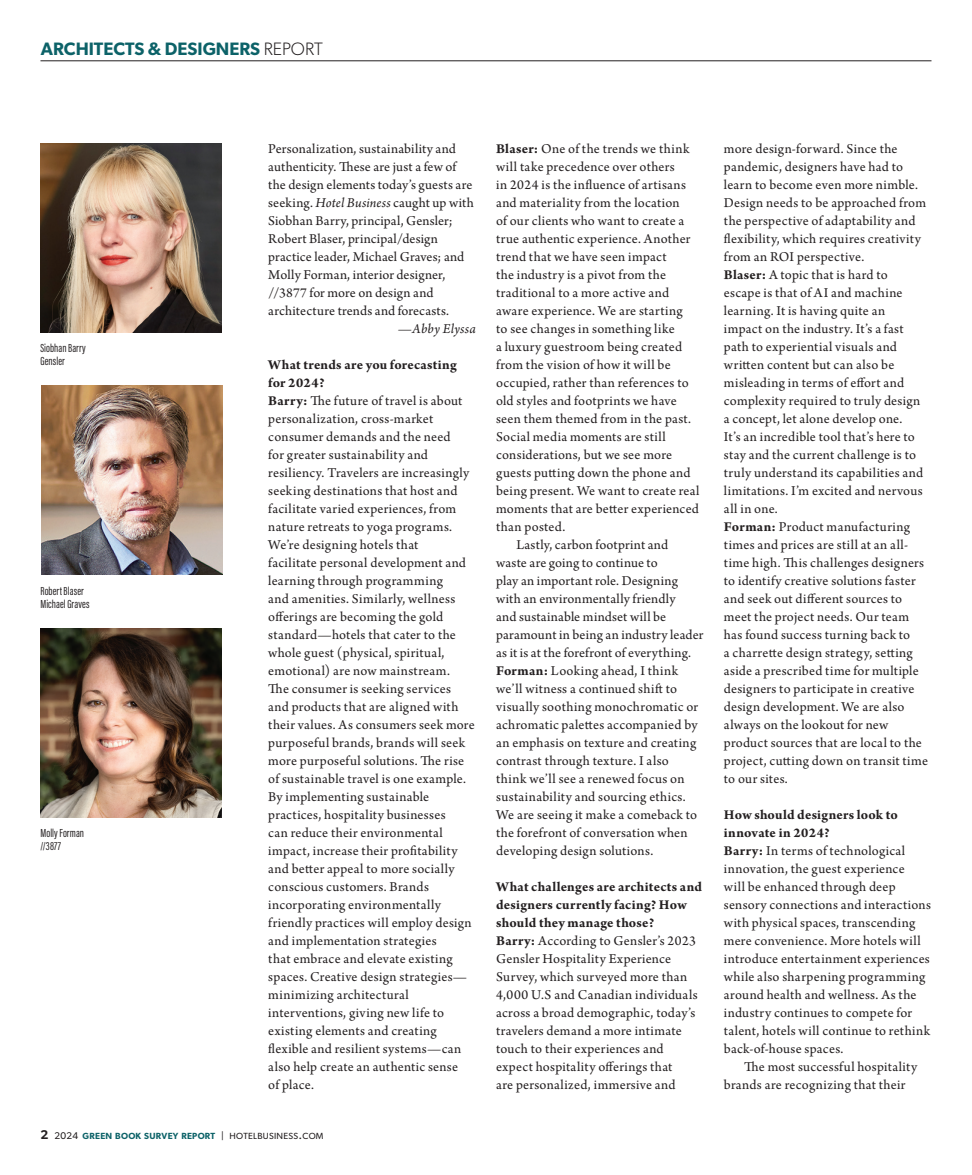
<style>
.page{position:relative;width:972px;height:1175px;background:#fff}
.page>*{position:absolute;margin:0;border:0;box-sizing:border-box;transform-origin:0 0}
.t1{font:600 18px "Gibson";color:#0c6268}
.t2{font:14.25px/18px "Arno Pro";letter-spacing:.015em;color:#231f20}
.t3{font:700 14.25px/18px "Arno Pro";letter-spacing:.02em;color:#231f20}
.t4{font:italic 14.25px "Arno Pro";letter-spacing:.02em;color:#231f20}
.t5{font:12px "Acumin Pro Extra Cond";letter-spacing:.005em;color:#231f20}
.t6{font:600 8.85px "Gibson";letter-spacing:.03em;color:#0c6268}
.s1{font-weight:300;color:#231f20}
.s2{font-style:italic}
.s3{font-weight:700}
.s4{font-size:12.75px;color:#231f20}
.s5{font-weight:400;font-size:9.75px;color:#231f20}
.s6{font-weight:400;color:#231f20}
.s7{font-weight:400;font-size:12.75px;color:#231f20}
</style>
<div class="page">
<hr style="left:41px;top:61px;width:891px;height:1px;background:#231f20">
<img style="left:41px;top:386px;width:181px;height:189px">
<img style="left:41px;top:143px;width:181px;height:189px">
<img style="left:41px;top:628px;width:181px;height:189px">
<p class="t1" style="left:41px;top:38px;width:283px">ARCHITECTS &amp; DESIGNERS <span class="s1">REPORT</span></p>
<p class="t5" style="left:40px;top:340px;width:47px">Siobhan Barry</p>
<p class="t5" style="left:40px;top:354px;width:26px">Gensler</p>
<p class="t5" style="left:40px;top:583px;width:45px">Robert Blaser</p>
<p class="t5" style="left:40px;top:597px;width:51px">Michael Graves</p>
<p class="t5" style="left:40px;top:825px;width:45px">Molly Forman</p>
<p class="t5" style="left:40px;top:839px;width:22px">//3877</p>
<p class="t2" style="left:268px;top:140px;width:207px">Personalization, sustainability and authenticity. These are just a few of the design elements today’s guests are seeking. <span class="s2">Hotel Business</span> caught up with Siobhan Barry, principal, Gensler; Robert Blaser, principal/design practice leader, Michael Graves; and Molly Forman, interior designer, //3877 for more on design and architecture trends and forecasts.</p>
<p class="t4" style="left:398px;top:321px;width:80px">—Abby Elyssa</p>
<p class="t3" style="left:268px;top:356px;width:190px">What trends are you forecasting for 2024?</p>
<p class="t2" style="left:268px;top:392px;width:208px"><span class="s3">Barry:</span> The future of travel is about personalization, cross-market consumer demands and the need<br>for greater sustainability and resiliency. Travelers are increasingly seeking destinations that host and facilitate varied experiences, from nature retreats to yoga programs.<br>We’re designing hotels that<br>facilitate personal development and learning through programming<br>and amenities. Similarly, wellness offerings are becoming the gold standard—hotels that cater to the whole guest (physical, spiritual, emotional) are now mainstream.<br>The consumer is seeking services and products that are aligned with their values. As consumers seek more purposeful brands, brands will seek more purposeful solutions. The rise of sustainable travel is one example.<br>By implementing sustainable practices, hospitality businesses<br>can reduce their environmental impact, increase their profitability and better appeal to more socially conscious customers. Brands incorporating environmentally friendly practices will employ design and implementation strategies<br>that embrace and elevate existing spaces. Creative design strategies— minimizing architectural interventions, giving new life to existing elements and creating flexible and resilient systems—can also help create an authentic sense<br>of place.</p>
<p class="t6" style="left:40px;top:1130px;width:285px"><span class="s4">2</span> <span class="s5">2024</span> GREEN BOOK SURVEY REPORT <span class="s5">|</span> <span class="s6">HOTELBUSINESS</span><span class="s7">.</span><span class="s6">COM</span></p>
<p class="t2" style="left:496px;top:140px;width:205px"><span class="s3">Blaser:</span> One of the trends we think will take precedence over others<br>in 2024 is the influence of artisans and materiality from the location<br>of our clients who want to create a true authentic experience. Another trend that we have seen impact<br>the industry is a pivot from the traditional to a more active and aware experience. We are starting<br>to see changes in something like<br>a luxury guestroom being created from the vision of how it will be occupied, rather than references to old styles and footprints we have seen them themed from in the past.<br>Social media moments are still considerations, but we see more guests putting down the phone and being present. We want to create real moments that are better experienced than posted.</p>
<p class="t2" style="left:496px;top:536px;width:209px;text-indent:20px">Lastly, carbon footprint and<br>waste are going to continue to<br>play an important role. Designing with an environmentally friendly<br>and sustainable mindset will be paramount in being an industry leader as it is at the forefront of everything.</p>
<p class="t2" style="left:496px;top:662px;width:203px"><span class="s3">Forman:</span> Looking ahead, I think we’ll witness a continued shift to visually soothing monochromatic or achromatic palettes accompanied by an emphasis on texture and creating contrast through texture. I also think we’ll see a renewed focus on sustainability and sourcing ethics.<br>We are seeing it make a comeback to the forefront of conversation when developing design solutions.</p>
<p class="t3" style="left:496px;top:878px;width:207px">What challenges are architects and designers currently facing? How should they manage those?</p>
<p class="t2" style="left:496px;top:932px;width:203px"><span class="s3">Barry:</span> According to Gensler’s 2023<br>Gensler Hospitality Experience Survey, which surveyed more than 4,000 U.S and Canadian individuals across a broad demographic, today’s travelers demand a more intimate touch to their experiences and expect hospitality offerings that<br>are personalized, immersive and</p>
<p class="t2" style="left:724px;top:140px;width:204px">more design-forward. Since the pandemic, designers have had to learn to become even more nimble.<br>Design needs to be approached from the perspective of adaptability and flexibility, which requires creativity from an ROI perspective.</p>
<p class="t2" style="left:724px;top:266px;width:201px"><span class="s3">Blaser:</span> A topic that is hard to escape is that of AI and machine learning. It is having quite an impact on the industry. It’s a fast path to experiential visuals and written content but can also be misleading in terms of effort and complexity required to truly design a concept, let alone develop one.<br>It’s an incredible tool that’s here to stay and the current challenge is to truly understand its capabilities and limitations. I’m excited and nervous all in one.</p>
<p class="t2" style="left:724px;top:518px;width:206px"><span class="s3">Forman:</span> Product manufacturing times and prices are still at an all&shy;time high. This challenges designers to identify creative solutions faster and seek out different sources to meet the project needs. Our team has found success turning back to<br>a charrette design strategy, setting aside a prescribed time for multiple designers to participate in creative design development. We are also always on the lookout for new product sources that are local to the project, cutting down on transit time to our sites.</p>
<p class="t3" style="left:724px;top:806px;width:176px">How should designers look to innovate in 2024?</p>
<p class="t2" style="left:724px;top:842px;width:209px"><span class="s3">Barry:</span> In terms of technological innovation, the guest experience<br>will be enhanced through deep sensory connections and interactions with physical spaces, transcending mere convenience. More hotels will introduce entertainment experiences while also sharpening programming around health and wellness. As the industry continues to compete for talent, hotels will continue to rethink back-of-house spaces.</p>
<p class="t2" style="left:724px;top:1058px;width:195px;text-indent:20px">The most successful hospitality brands are recognizing that their</p>
</div>
